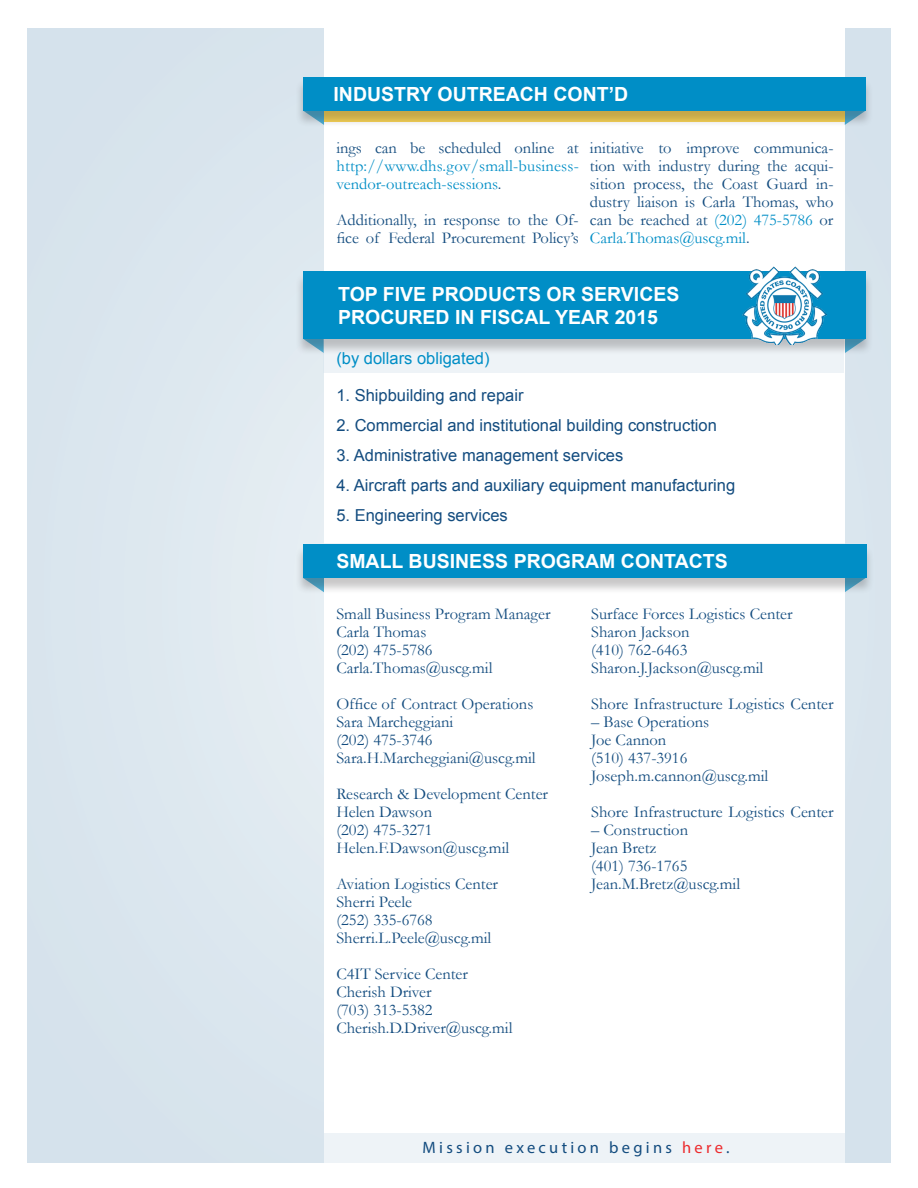
<style>
.page{position:relative;width:918px;height:1188px;background:#fff}
.page>*{position:absolute;margin:0;border:0;box-sizing:border-box;transform-origin:0 0}
.t1{font:700 19.5px "Arial";color:#fff}
.t2{font:16.5px/18px "Garamond";color:#134c7f}
.t3{font:16.5px "Arial";color:#134c7f}
.t4{font:16.5px/18px "Garamond";color:#008ec6}
.t5{font:16.5px "Myriad Pro";letter-spacing:.2em;color:#134c7f}
.t6{font:16.5px "Arial";color:#008ec6}
.s1{color:#134c7f}
.s2{color:#008ec6}
.s3{color:#ec2a2d}
</style>
<div class="page">
<div style="left:27px;top:28px;width:864px;height:1134px;background:#dae6ee"></div>
<div style="left:324px;top:0;width:521px;height:1187px;background:#fff"></div>
<div style="left:324px;top:1133px;width:521px;height:29px;background:#eef3f7"></div>
<div style="left:323px;top:340px;width:521px;height:33px;background:#eef3f7"></div>
<div style="left:295px;top:272px;width:578px;height:84px;background:#231f20;opacity:.25"></div>
<div style="left:303px;top:271px;width:563px;height:68px;background:#008ec6"></div>
<img style="left:743px;top:267px;width:83px;height:77px">
<div style="left:295px;top:545px;width:579px;height:50px;background:#231f20;opacity:.25"></div>
<div style="left:303px;top:544px;width:563px;height:34px;background:#008ec6"></div>
<div style="left:295px;top:78px;width:578px;height:49px;background:#231f20;opacity:.25"></div>
<div style="left:303px;top:77px;width:563px;height:34px;background:#008ec6"></div>
<p class="t1" style="left:334px;top:81px;width:148px">INDUSTRY OUTREA</p>
<p class="t1" style="left:520px;top:81px;width:110px">CH CONT’D</p>
<p class="t2" style="left:336px;top:138px;width:244px">ings can be scheduled online at</p>
<p class="t4" style="left:336px;top:156px;width:244px">http://www.dhs.gov/small-business&shy;vendor-outreach-sessions<span class="s1">.</span></p>
<p class="t2" style="left:336px;top:210px;width:244px">Additionally, in response to the Of&shy;fice of Federal Procurement Policy’s</p>
<p class="t2" style="left:590px;top:138px;width:245px;text-align:justify">initiative to improve communica&shy;tion with industry during the acqui&shy;sition process, the Coast Guard in&shy;dustry liaison is Carla Thomas, who can be reached at <span class="s2">(202) 475-5786</span> or <span class="s2">Carla.Thomas@uscg.mil</span>.</p>
<p class="t1" style="left:338px;top:281px;width:14px">TOP</p>
<p class="t1" style="left:383px;top:281px;width:64px">FIVE PROD</p>
<p class="t1" style="left:488px;top:281px;width:193px">UCTS OR SERVICES</p>
<p class="t1" style="left:338px;top:304px;width:15px">PRO</p>
<p class="t1" style="left:380px;top:304px;width:43px">CURED</p>
<p class="t1" style="left:455px;top:304px;width:128px">IN FISCAL YEAR</p>
<p class="t1" style="left:615px;top:304px;width:45px">2015</p>
<p class="t6" style="left:336px;top:347px;width:155px">(by dollars obligated)</p>
<p class="t3" style="left:336px;top:385px;width:189px">1. Shipbuilding and repair</p>
<p class="t3" style="left:336px;top:415px;width:382px">2. Commercial and institutional building construction</p>
<p class="t3" style="left:336px;top:445px;width:289px">3. Administrative management services</p>
<p class="t3" style="left:336px;top:475px;width:400px">4. Aircraft parts and auxiliary equipment manufacturing</p>
<p class="t3" style="left:336px;top:505px;width:173px">5. Engineering services</p>
<p class="t1" style="left:336px;top:548px;width:28px">SMALL</p>
<p class="t1" style="left:409px;top:548px;width:120px">BUSINESS PRO</p>
<p class="t1" style="left:556px;top:548px;width:31px">GRAM</p>
<p class="t1" style="left:621px;top:548px;width:29px">CONTA</p>
<p class="t1" style="left:689px;top:548px;width:40px">CTS</p>
<p class="t2" style="left:336px;top:604px;width:216px">Small Business Program Manager<br>Carla Thomas<br>(202) 475-5786<br>Carla.Thomas@uscg.mil</p>
<p class="t2" style="left:336px;top:694px;width:201px">Office of Contract Operations<br>Sara Marcheggiani<br>(202) 475-3746<br>Sara.H.Marcheggiani@uscg.mil</p>
<p class="t2" style="left:336px;top:784px;width:213px">Research &amp; Development Center<br>Helen Dawson<br>(202) 475-3271<br>Helen.F.Dawson@uscg.mil</p>
<p class="t2" style="left:336px;top:874px;width:163px">Aviation Logistics Center<br>Sherri Peele<br>(252) 335-6768<br>Sherri.L.Peele@uscg.mil</p>
<p class="t2" style="left:336px;top:964px;width:178px">C4IT Service Center<br>Cherish Driver<br>(703) 313-5382<br>Cherish.D.Driver@uscg.mil</p>
<p class="t2" style="left:591px;top:604px;width:203px">Surface Forces Logistics Center<br>Sharon Jackson<br>(410) 762-6463<br>Sharon.J.Jackson@uscg.mil</p>
<p class="t2" style="left:591px;top:694px;width:244px">Shore Infrastructure Logistics Center</p>
<p class="t2" style="left:591px;top:712px;width:179px">– Base Operations<br>Joe Cannon<br>(510) 437-3916<br>Joseph.m.cannon@uscg.mil</p>
<p class="t2" style="left:591px;top:802px;width:244px">Shore Infrastructure Logistics Center</p>
<p class="t2" style="left:591px;top:820px;width:150px">– Construction<br>Jean Bretz<br>(401) 736-1765<br>Jean.M.Bretz@uscg.mil</p>
<p class="t5" style="left:422px;top:1137px;width:309px">Mission execution begins <span class="s3">here</span>.</p>
</div>
